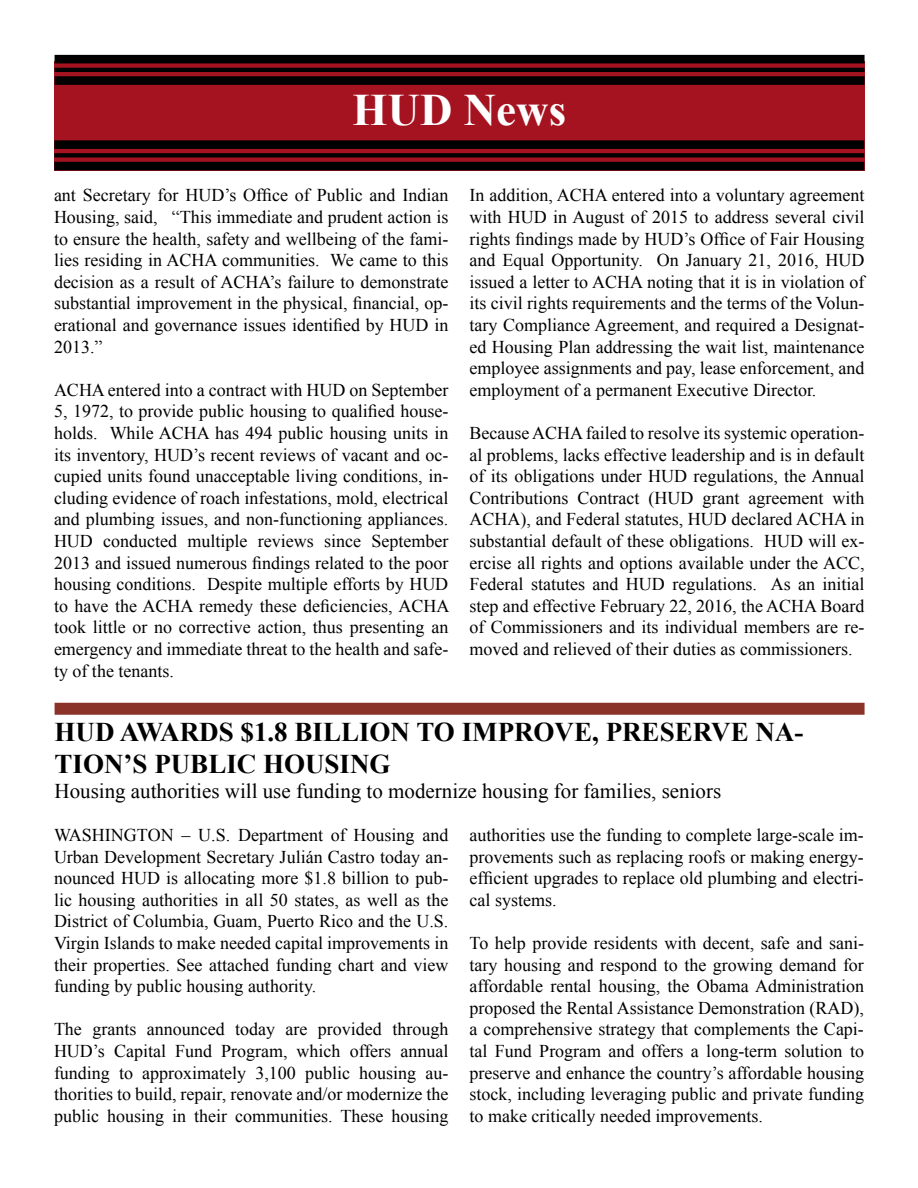
<style>
.page{position:relative;width:918px;height:1188px;background:#fff}
.page>*{position:absolute;margin:0;border:0;box-sizing:border-box;transform-origin:0 0}
.t1{font:700 45px "Times New Roman";color:#fff}
.t2{font:700 27px/32.4px "Times New Roman";color:#000}
.t3{font:21px "Times New Roman";color:#000}
.t4{font:18px/21.6px "Times New Roman";color:#000;text-align:justify}
</style>
<div class="page">
<div style="left:54px;top:61px;width:811px;height:109px;background:#a51321"></div>
<div style="left:55px;top:55px;width:810px;height:8px;background:#000"></div>
<hr style="left:55px;top:68px;width:810px;height:4px;background:#000">
<div style="left:55px;top:76px;width:810px;height:9px;background:#000"></div>
<div style="left:54px;top:140px;width:810px;height:9px;background:#000"></div>
<div style="left:54px;top:153px;width:810px;height:5px;background:#000"></div>
<div style="left:54px;top:162px;width:810px;height:8px;background:#000"></div>
<div style="left:55px;top:703px;width:810px;height:12px;background:#8c3329"></div>
<h1 class="t1" style="left:353px;top:79px;width:215px">HUD News</h1>
<p class="t4" style="left:54px;top:184px;width:396px">ant Secretary for HUD’s Office of Public and Indian Housing, said, “This immediate and prudent action is to ensure the health, safety and wellbeing of the fami&shy;lies residing in ACHA communities. We came to this decision as a result of ACHA’s failure to demonstrate substantial improvement in the physical, financial, op&shy;erational and governance issues identified by HUD in 2013.”</p>
<p class="t4" style="left:54px;top:379px;width:397px">ACHA entered into a contract with HUD on September 5, 1972, to provide public housing to qualified house&shy;holds. While ACHA has 494 public housing units in its inventory, HUD’s recent reviews of vacant and oc&shy;cupied units found unacceptable living conditions, in&shy;cluding evidence of roach infestations, mold, electrical and plumbing issues, and non-functioning appliances.<br>HUD conducted multiple reviews since September 2013 and issued numerous findings related to the poor housing conditions. Despite multiple efforts by HUD to have the ACHA remedy these deficiencies, ACHA took little or no corrective action, thus presenting an emergency and immediate threat to the health and safe&shy;ty of the tenants.</p>
<p class="t4" style="left:470px;top:184px;width:396px">In addition, ACHA entered into a voluntary agreement with HUD in August of 2015 to address several civil rights findings made by HUD’s Office of Fair Housing and Equal Opportunity. On January 21, 2016, HUD issued a letter to ACHA noting that it is in violation of its civil rights requirements and the terms of the Volun&shy;tary Compliance Agreement, and required a Designat&shy;ed Housing Plan addressing the wait list, maintenance employee assignments and pay, lease enforcement, and employment of a permanent Executive Director.</p>
<p class="t4" style="left:470px;top:422px;width:396px">Because ACHA failed to resolve its systemic operation&shy;al problems, lacks effective leadership and is in default of its obligations under HUD regulations, the Annual Contributions Contract (HUD grant agreement with ACHA), and Federal statutes, HUD declared ACHA in substantial default of these obligations. HUD will ex&shy;ercise all rights and options available under the ACC, Federal statutes and HUD regulations. As an initial step and effective February 22, 2016, the ACHA Board of Commissioners and its individual members are re&shy;moved and relieved of their duties as commissioners.</p>
<h2 class="t2" style="left:55px;top:715px;width:750px">HUD AWARDS $1.8 BILLION TO IMPROVE, PRESERVE NA-<br>TION’S PUBLIC HOUSING</h2>
<p class="t3" style="left:55px;top:777px;width:668px">Housing authorities will use funding to modernize housing for families, seniors</p>
<p class="t4" style="left:470px;top:824px;width:396px">authorities use the funding to complete large-scale im&shy;provements such as replacing roofs or making energy&shy;efficient upgrades to replace old plumbing and electri&shy;cal systems.</p>
<p class="t4" style="left:470px;top:932px;width:396px">To help provide residents with decent, safe and sani&shy;tary housing and respond to the growing demand for affordable rental housing, the Obama Administration proposed the Rental Assistance Demonstration (RAD), a comprehensive strategy that complements the Capi&shy;tal Fund Program and offers a long-term solution to preserve and enhance the country’s affordable housing stock, including leveraging public and private funding to make critically needed improvements.</p>
<p class="t4" style="left:54px;top:824px;width:396px">WASHINGTON – U.S. Department of Housing and Urban Development Secretary Julián Castro today an&shy;nounced HUD is allocating more $1.8 billion to pub&shy;lic housing authorities in all 50 states, as well as the District of Columbia, Guam, Puerto Rico and the U.S.<br>Virgin Islands to make needed capital improvements in their properties. See attached funding chart and view funding by public housing authority.</p>
<p class="t4" style="left:54px;top:1018px;width:396px">The grants announced today are provided through HUD’s Capital Fund Program, which offers annual funding to approximately 3,100 public housing au&shy;thorities to build, repair, renovate and/or modernize the public housing in their communities. These housing</p>
</div>
